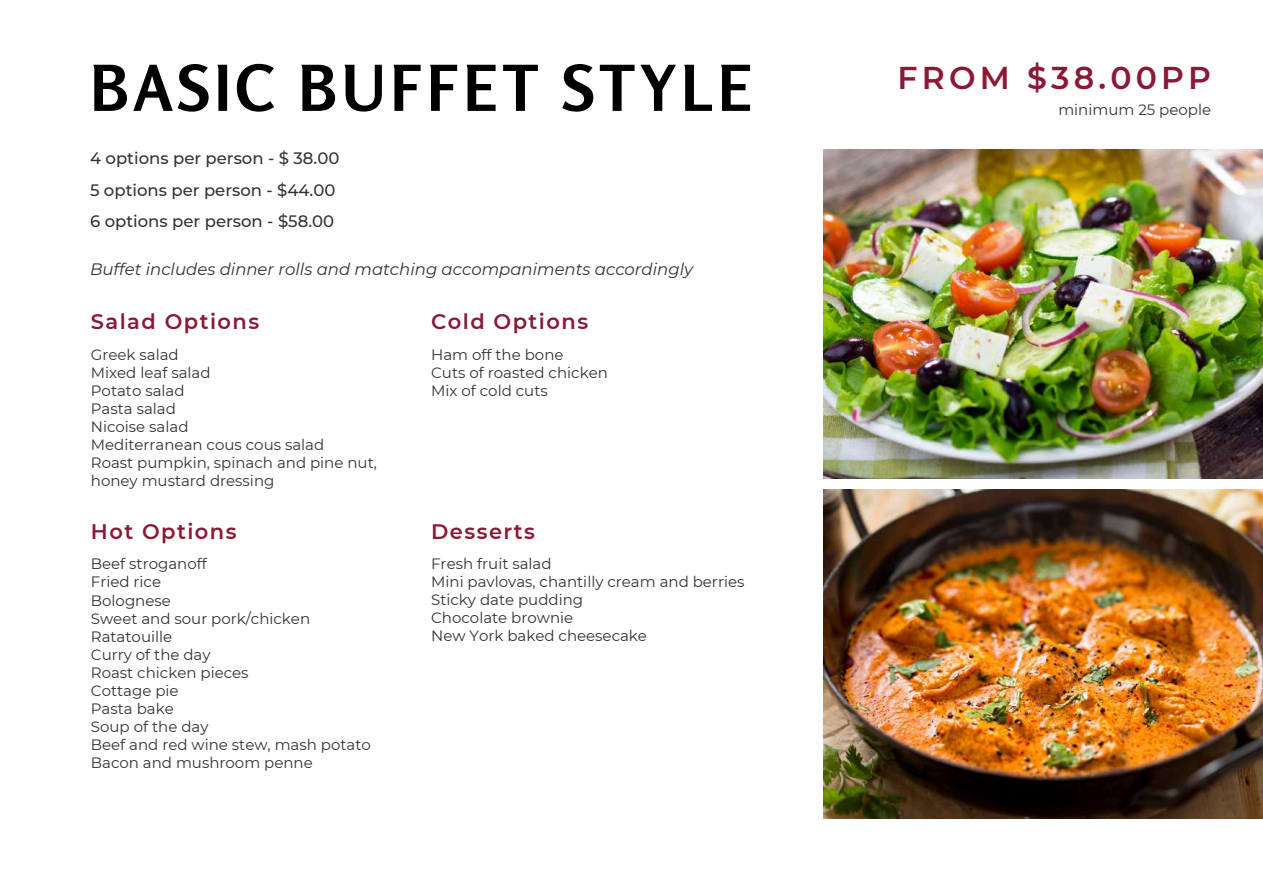
<style>
.page{position:relative;width:1263px;height:894px;background:#fff}
.page>*{position:absolute;margin:0;border:0;box-sizing:border-box;transform-origin:0 0}
.t1{font:700 63px "Rosario";letter-spacing:.07em;color:#000}
.t2{font:600 31.5px "Montserrat";letter-spacing:.135em;color:#8b1936}
.t3{font:600 21px "Montserrat";letter-spacing:.07em;color:#8b1936}
.t4{font:500 16.5px/31.5px "Montserrat";color:#343232}
.t5{font:italic 16.5px "Montserrat";color:#343232}
.t6{font:15px/18px "Montserrat";color:#343232}
</style>
<div class="page">
<img style="left:824px;top:149px;width:438px;height:329px">
<img style="left:824px;top:489px;width:438px;height:328px">
<h1 class="t1" style="left:90px;top:49px;width:664px">BASIC BUFFET STYLE</h1>
<p class="t4" style="left:90px;top:143px;width:251px">4 options per person - $ 38.00<br>5 options per person - $44.00<br>6 options per person - $58.00</p>
<p class="t5" style="left:90px;top:259px;width:604px">Buffet includes dinner rolls and matching accompaniments accordingly</p>
<h3 class="t3" style="left:91px;top:309px;width:170px">Salad Options</h3>
<p class="t6" style="left:91px;top:345px;width:288px">Greek salad<br>Mixed leaf salad<br>Potato salad<br>Pasta salad<br>Nicoise salad<br>Mediterranean cous cous salad<br>Roast pumpkin, spinach and pine nut, honey mustard dressing</p>
<h3 class="t3" style="left:91px;top:518px;width:147px">Hot Options</h3>
<p class="t6" style="left:91px;top:555px;width:281px">Beef stroganoff<br>Fried rice<br>Bolognese<br>Sweet and sour pork/chicken<br>Ratatouille<br>Curry of the day<br>Roast chicken pieces<br>Cottage pie<br>Pasta bake<br>Soup of the day<br>Beef and red wine stew, mash potato<br>Bacon and mushroom penne</p>
<h3 class="t3" style="left:431px;top:309px;width:159px">Cold Options</h3>
<p class="t6" style="left:431px;top:345px;width:178px">Ham off the bone<br>Cuts of roasted chicken<br>Mix of cold cuts</p>
<h3 class="t3" style="left:431px;top:518px;width:105px">Desserts</h3>
<p class="t6" style="left:431px;top:554px;width:315px">Fresh fruit salad<br>Mini pavlovas, chantilly cream and berries<br>Sticky date pudding<br>Chocolate brownie<br>New York baked cheesecake</p>
<h2 class="t2" style="left:898px;top:58px;width:315px">FROM $38.00PP</h2>
<p class="t6" style="left:1058px;top:100px;width:154px">minimum 25 people</p>
</div>
